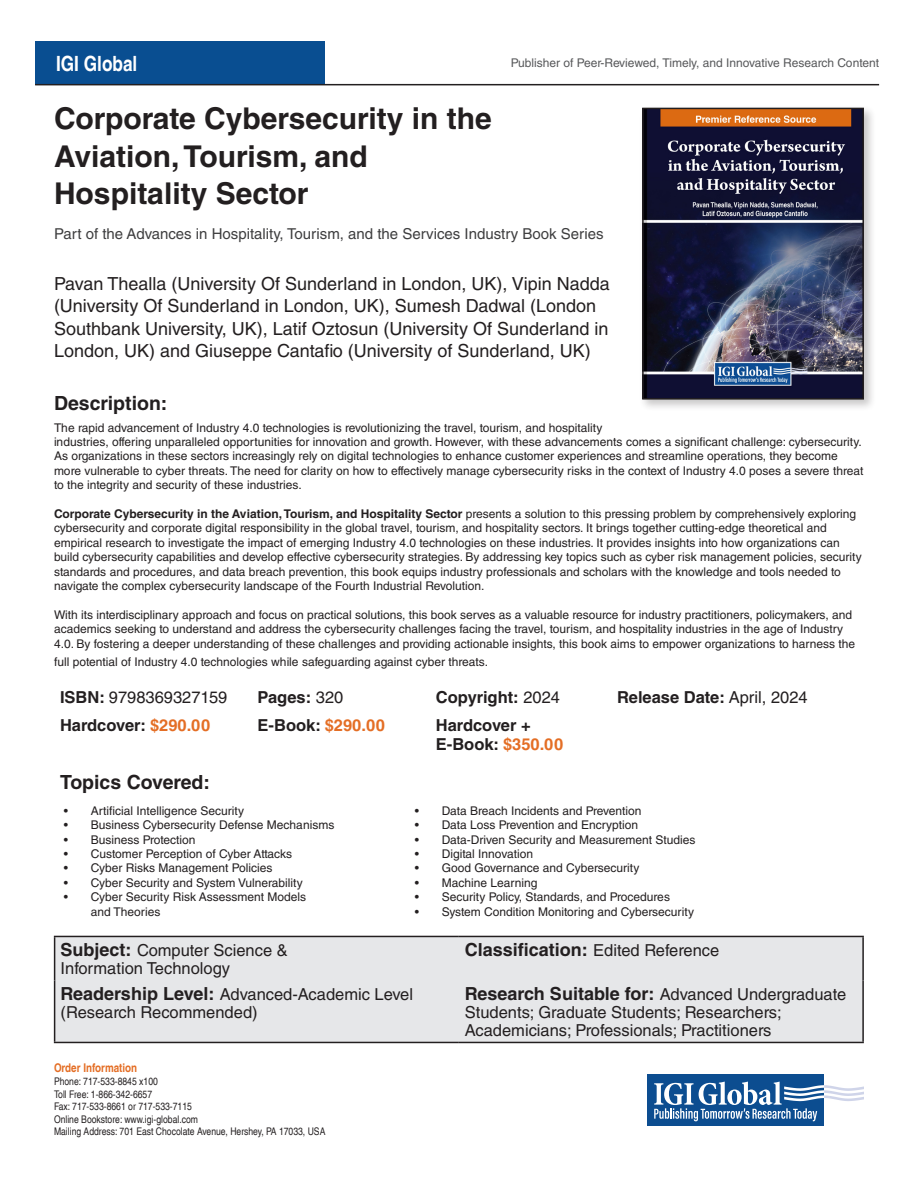
<style>
.page{position:relative;width:918px;height:1188px;background:#fff}
.page>*{position:absolute;margin:0;border:0;box-sizing:border-box;transform-origin:0 0}
.t1{font:700 30px/37.5px "Helvetica LT Std";color:#231f20}
.t2{font:700 condensed 21px "Helvetica LT";color:#fff}
.Description_2{font:700 19.5px "Helvetica LT Std";color:#231f20}
.Description_1{font:700 19.5px "Helvetica LT Std";color:#231f20}
.ISBN{font:18px/22.5px "Helvetica LT Std";color:#231f20}
.Description_2-2{font:700 18px "Helvetica LT Std";color:#231f20}
.Description_2-3{font:16.5px/18px "Helvetica LT Std";color:#231f20}
.Description_2-4{font:700 16.5px/19.8px "Helvetica LT Std";color:#231f20}
.Description_1-2{font:700 16.5px "Helvetica LT Std";color:#231f20}
.ISBN-2{font:15px "Helvetica LT Std";color:#3e3e3f}
.Description_2-5{font:12px/14.4px "Helvetica LT Std";color:#231f20}
.t3{font:12px "Helvetica LT Std";color:#57585a}
.t4{font:700 condensed 12px "Helvetica LT";color:#e46e25}
.t5{font:condensed 10.5px/12.6px "Helvetica LT";color:#231f20}
.s1{font-weight:700}
.s2{font-weight:400}
.s3{color:#e46e25}
.s4{font-weight:700;font-size:18px}
.s5{font-weight:400;font-size:16.5px}
</style>
<div class="page">
<div style="left:35px;top:41px;width:290px;height:44px;background:#094e91"></div>
<svg style="left:647px;top:1125px;width:177px;height:1px"></svg>
<div style="left:647px;top:1074px;width:177px;height:51px;background:#0c4d90"></div>
<svg style="left:654px;top:1082px;width:210px;height:39px"></svg>
<hr style="left:35px;top:84px;width:844px;height:1px;background:#231f20">
<div style="left:639px;top:105px;width:237px;height:307px;background:#231f20;opacity:.25"></div>
<img style="left:645px;top:111px;width:216px;height:286px">
<div style="left:642px;top:108px;width:222px;height:292px;border:2px solid #231f20"></div>
<div style="left:55px;top:937px;width:807px;height:105px;background:#e6e7e9"></div>
<hr style="left:54px;top:936px;width:405px;height:1px;background:#231f20">
<hr style="left:54px;top:937px;width:1px;height:43px;background:#231f20">
<hr style="left:459px;top:936px;width:405px;height:1px;background:#231f20">
<hr style="left:862px;top:937px;width:2px;height:43px;background:#231f20">
<hr style="left:54px;top:980px;width:1px;height:62px;background:#231f20">
<hr style="left:862px;top:980px;width:2px;height:62px;background:#231f20">
<hr style="left:54px;top:1042px;width:405px;height:1px;background:#231f20">
<hr style="left:459px;top:1042px;width:405px;height:1px;background:#231f20">
<p class="t2" style="left:56px;top:50px;width:83px">IGI Global</p>
<p class="t3" style="left:511px;top:56px;width:370px">Publisher of Peer-Reviewed, Timely, and Innovative Research Content</p>
<p class="t1" style="left:54px;top:99px;width:439px">Corporate Cybersecurity in the<br>Aviation, Tourism, and<br>Hospitality Sector</p>
<p class="ISBN-2" style="left:54px;top:225px;width:551px">Part of the Advances in Hospitality, Tourism, and the Services Industry Book Series</p>
<p class="ISBN" style="left:54px;top:272px;width:557px">Pavan Thealla (University Of Sunderland in London, UK), Vipin Nadda (University Of Sunderland in London, UK), Sumesh Dadwal (London Southbank University, UK), Latif Oztosun (University Of Sunderland in London, UK) and Giuseppe Cantafio (University of Sunderland, UK)</p>
<p class="Description_1" style="left:54px;top:392px;width:115px">Description:</p>
<p class="Description_2-5" style="left:54px;top:420px;width:811px">The rapid advancement of Industry 4.0 technologies is revolutionizing the travel, tourism, and hospitality<br>industries, offering unparalleled opportunities for innovation and growth. However, with these advancements comes a significant challenge: cybersecurity.<br>As organizations in these sectors increasingly rely on digital technologies to enhance customer experiences and streamline operations, they become more vulnerable to cyber threats. The need for clarity on how to effectively manage cybersecurity risks in the context of Industry 4.0 poses a severe threat to the integrity and security of these industries.</p>
<p class="Description_2-5" style="left:54px;top:507px;width:809px"><span class="s1">Corporate Cybersecurity in the Aviation, Tourism, and Hospitality Sector</span> presents a solution to this pressing problem by comprehensively exploring cybersecurity and corporate digital responsibility in the global travel, tourism, and hospitality sectors. It brings together cutting-edge theoretical and empirical research to investigate the impact of emerging Industry 4.0 technologies on these industries. It provides insights into how organizations can build cybersecurity capabilities and develop effective cybersecurity strategies. By addressing key topics such as cyber risk management policies, security standards and procedures, and data breach prevention, this book equips industry professionals and scholars with the knowledge and tools needed to navigate the complex cybersecurity landscape of the Fourth Industrial Revolution.</p>
<p class="Description_2-5" style="left:54px;top:607px;width:803px">With its interdisciplinary approach and focus on practical solutions, this book serves as a valuable resource for industry practitioners, policymakers, and academics seeking to understand and address the cybersecurity challenges facing the travel, tourism, and hospitality industries in the age of Industry<br>4.0. By fostering a deeper understanding of these challenges and providing actionable insights, this book aims to empower organizations to harness the</p>
<p class="Description_2-5" style="left:54px;top:654px;width:436px">full potential of Industry 4.0 technologies while safeguarding against cyber threats.</p>
<p class="Description_2-3" style="left:60px;top:688px;width:169px"><span class="s1">ISBN:</span> 9798369327159</p>
<p class="Description_1-2" style="left:258px;top:687px;width:87px">Pages: <span class="s2">320</span></p>
<p class="Description_1-2" style="left:436px;top:687px;width:126px">Copyright: <span class="s2">2024</span></p>
<p class="Description_1-2" style="left:617px;top:687px;width:192px">Release Date: <span class="s2">April, 2024</span></p>
<p class="Description_2-4" style="left:60px;top:715px;width:152px">Hardcover: <span class="s3">$290.00</span></p>
<p class="Description_2-4" style="left:258px;top:715px;width:129px">E-Book: <span class="s3">$290.00</span></p>
<p class="Description_2-4" style="left:436px;top:715px;width:129px">Hardcover +<br>E-Book: <span class="s3">$350.00</span></p>
<p class="Description_2" style="left:60px;top:770px;width:152px">Topics Covered:</p>
<p class="Description_2-5" style="left:64px;top:803px;width:182px">• Artificial Intelligence Security</p>
<p class="Description_2-5" style="left:64px;top:818px;width:272px">• Business Cybersecurity Defense Mechanisms</p>
<p class="Description_2-5" style="left:64px;top:832px;width:133px">• Business Protection</p>
<p class="Description_2-5" style="left:64px;top:847px;width:230px">• Customer Perception of Cyber Attacks</p>
<p class="Description_2-5" style="left:64px;top:861px;width:210px">• Cyber Risks Management Policies</p>
<p class="Description_2-5" style="left:64px;top:875px;width:241px">• Cyber Security and System Vulnerability</p>
<p class="Description_2-5" style="left:91px;top:890px;width:217px;text-indent:-27px">• Cyber Security Risk Assessment Models and Theories</p>
<p class="Description_2-5" style="left:415px;top:803px;width:228px">• Data Breach Incidents and Prevention</p>
<p class="Description_2-5" style="left:415px;top:818px;width:225px">• Data Loss Prevention and Encryption</p>
<p class="Description_2-5" style="left:415px;top:832px;width:282px">• Data-Driven Security and Measurement Studies</p>
<p class="Description_2-5" style="left:415px;top:847px;width:120px">• Digital Innovation</p>
<p class="Description_2-5" style="left:415px;top:861px;width:226px">• Good Governance and Cybersecurity</p>
<p class="Description_2-5" style="left:415px;top:875px;width:124px">• Machine Learning</p>
<p class="Description_2-5" style="left:415px;top:890px;width:257px">• Security Policy, Standards, and Procedures</p>
<p class="Description_2-5" style="left:415px;top:904px;width:281px">• System Condition Monitoring and Cybersecurity</p>
<p class="Description_2-3" style="left:61px;top:942px;width:229px"><span class="s4">Subject:</span> Computer Science &amp;<br>Information Technology</p>
<p class="Description_2-2" style="left:465px;top:939px;width:256px">Classification: <span class="s5">Edited Reference</span></p>
<p class="Description_2-3" style="left:61px;top:986px;width:354px"><span class="s4">Readership Level:</span> Advanced-Academic Level (Research Recommended)</p>
<p class="Description_2-3" style="left:465px;top:986px;width:383px"><span class="s4">Research Suitable for:</span> Advanced Undergraduate<br>Students; Graduate Students; Researchers;<br>Academicians; Professionals; Practitioners</p>
<p class="t4" style="left:54px;top:1061px;width:85px">Order Information</p>
<p class="t5" style="left:54px;top:1075px;width:273px">Phone: 717-533-8845 x100<br>Toll Free: 1-866-342-6657<br>Fax: 717-533-8661 or 717-533-7115<br>Online Bookstore: www.igi-global.com<br>Mailing Address: 701 East Chocolate Avenue, Hershey, PA 17033, USA</p>
</div>
